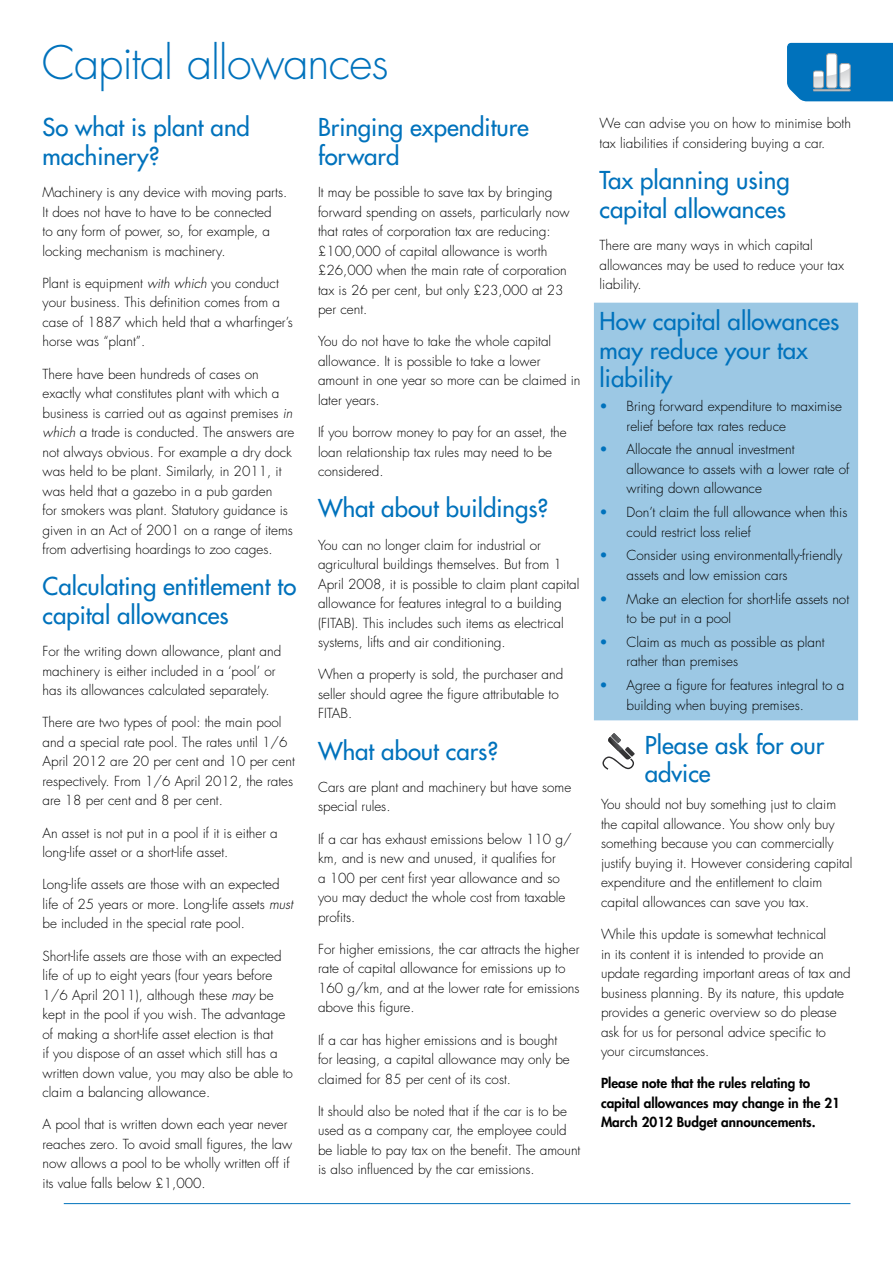
<style>
.page{position:relative;width:893px;height:1263px;background:#fff}
.page>*{position:absolute;margin:0;border:0;box-sizing:border-box;transform-origin:0 0}
.t1{font:300 45px "Futura Std";letter-spacing:-.025em;color:#0072bc}
.t2{font:24px/28.5px "Futura";color:#0072bc}
.t3{font:300 13.5px/19.5px "Futura Std";color:#000}
.t4{font:800 13.5px/19.5px "Futura Std";color:#000}
.s1{font-style:italic}
.s2{color:#0072bc}
</style>
<div class="page">
<div style="left:594px;top:303px;width:264px;height:417px;background:#9cc8e4"></div>
<hr style="left:64px;top:1203px;width:786px;height:1px;background:#0072bc">
<svg style="left:787px;top:43px;width:106px;height:58px;background:#2684c1"></svg>
<svg style="left:602px;top:733px;width:33px;height:37px"></svg>
<h1 class="t1" style="left:42px;top:36px;width:348px">Capital allowances</h1>
<h2 class="t2" style="left:43px;top:113px;width:209px">So what is plant and machinery?</h2>
<p class="t3" style="left:43px;top:183px;width:246px">Machinery is any device with moving parts.<br>It does not have to have to be connected<br>to any form of power, so, for example, a locking mechanism is machinery.</p>
<p class="t3" style="left:43px;top:274px;width:252px">Plant is equipment <span class="s1">with which</span> you conduct your business. This definition comes from a case of 1887 which held that a wharfinger’s horse was “plant”.</p>
<p class="t3" style="left:43px;top:364px;width:253px">There have been hundreds of cases on exactly what constitutes plant with which a business is carried out as against premises <span class="s1">in which</span> a trade is conducted. The answers are not always obvious. For example a dry dock was held to be plant. Similarly, in 2011, it was held that a gazebo in a pub garden<br>for smokers was plant. Statutory guidance is given in an Act of 2001 on a range of items from advertising hoardings to zoo cages.</p>
<h2 class="t2" style="left:43px;top:572px;width:255px">Calculating entitlement to capital allowances</h2>
<p class="t3" style="left:43px;top:642px;width:240px">For the writing down allowance, plant and machinery is either included in a ‘pool’ or has its allowances calculated separately.</p>
<p class="t3" style="left:43px;top:713px;width:254px">There are two types of pool: the main pool and a special rate pool. The rates until 1/6<br>April 2012 are 20 per cent and 10 per cent respectively. From 1/6 April 2012, the rates are 18 per cent and 8 per cent.</p>
<p class="t3" style="left:43px;top:823px;width:237px">An asset is not put in a pool if it is either a long-life asset or a short-life asset.</p>
<p class="t3" style="left:43px;top:875px;width:252px">Long-life assets are those with an expected life of 25 years or more. Long-life assets <span class="s1">must </span>be included in the special rate pool.</p>
<p class="t3" style="left:43px;top:946px;width:252px">Short-life assets are those with an expected life of up to eight years (four years before 1/6 April 2011), although these <span class="s1">may</span> be kept in the pool if you wish. The advantage of making a short-life asset election is that<br>if you dispose of an asset which still has a written down value, you may also be able to claim a balancing allowance.</p>
<p class="t3" style="left:43px;top:1115px;width:251px">A pool that is written down each year never reaches zero. To avoid small figures, the law now allows a pool to be wholly written off if its value falls below £1,000.</p>
<h2 class="t2" style="left:318px;top:113px;width:212px">Bringing expenditure forward</h2>
<p class="t3" style="left:318px;top:183px;width:253px">It may be possible to save tax by bringing forward spending on assets, particularly now that rates of corporation tax are reducing: £100,000 of capital allowance is worth £26,000 when the main rate of corporation tax is 26 per cent, but only £23,000 at 23 per cent.</p>
<p class="t3" style="left:318px;top:332px;width:264px">You do not have to take the whole capital allowance. It is possible to take a lower amount in one year so more can be claimed in later years.</p>
<p class="t3" style="left:318px;top:423px;width:250px">If you borrow money to pay for an asset, the loan relationship tax rules may need to be considered.</p>
<h2 class="t2" style="left:318px;top:494px;width:232px">What about buildings?</h2>
<p class="t3" style="left:318px;top:535px;width:263px">You can no longer claim for industrial or agricultural buildings themselves. But from 1<br>April 2008, it is possible to claim plant capital allowance for features integral to a building (FITAB). This includes such items as electrical systems, lifts and air conditioning.</p>
<p class="t3" style="left:318px;top:665px;width:247px">When a property is sold, the purchaser and seller should agree the figure attributable to<br>FITAB.</p>
<h2 class="t2" style="left:318px;top:736px;width:182px">What about cars?</h2>
<p class="t3" style="left:318px;top:778px;width:255px">Cars are plant and machinery but have some special rules.</p>
<p class="t3" style="left:318px;top:829px;width:255px">If a car has exhaust emissions below 110 g/ km, and is new and unused, it qualifies for<br>a 100 per cent first year allowance and so you may deduct the whole cost from taxable profits.</p>
<p class="t3" style="left:318px;top:940px;width:263px">For higher emissions, the car attracts the higher rate of capital allowance for emissions up to 160 g/km, and at the lower rate for emissions above this figure.</p>
<p class="t3" style="left:318px;top:1030px;width:253px">If a car has higher emissions and is bought for leasing, a capital allowance may only be claimed for 85 per cent of its cost.</p>
<p class="t3" style="left:318px;top:1102px;width:264px">It should also be noted that if the car is to be used as a company car, the employee could be liable to pay tax on the benefit. The amount is also influenced by the car emissions.</p>
<p class="t3" style="left:600px;top:114px;width:253px">We can advise you on how to minimise both tax liabilities if considering buying a car.</p>
<h2 class="t2" style="left:600px;top:166px;width:192px">Tax planning using capital allowances</h2>
<p class="t3" style="left:600px;top:236px;width:246px">There are many ways in which capital allowances may be used to reduce your tax liability.</p>
<h2 class="t2" style="left:600px;top:307px;width:241px">How capital allowances may reduce your tax liability</h2>
<p class="t3" style="left:627px;top:397px;width:217px;text-indent:-27px"><span class="s2">•</span> Bring forward expenditure to maximise relief before tax rates reduce</p>
<p class="t3" style="left:627px;top:440px;width:224px;text-indent:-27px"><span class="s2">•</span> Allocate the annual investment allowance to assets with a lower rate of writing down allowance</p>
<p class="t3" style="left:627px;top:503px;width:222px;text-indent:-27px"><span class="s2">•</span> Don’t claim the full allowance when this could restrict loss relief</p>
<p class="t3" style="left:627px;top:546px;width:217px;text-indent:-27px"><span class="s2">•</span> Consider using environmentally-friendly assets and low emission cars</p>
<p class="t3" style="left:627px;top:589px;width:224px;text-indent:-27px"><span class="s2">•</span> Make an election for short-life assets not to be put in a pool</p>
<p class="t3" style="left:627px;top:632px;width:199px;text-indent:-27px"><span class="s2">•</span> Claim as much as possible as plant rather than premises</p>
<p class="t3" style="left:627px;top:676px;width:219px;text-indent:-27px"><span class="s2">•</span> Agree a figure for features integral to a building when buying premises.</p>
<h2 class="t2" style="left:645px;top:730px;width:181px">Please ask for our advice</h2>
<p class="t3" style="left:601px;top:795px;width:253px">You should not buy something just to claim the capital allowance. You show only buy something because you can commercially justify buying it. However considering capital expenditure and the entitlement to claim capital allowances can save you tax.</p>
<p class="t3" style="left:601px;top:925px;width:251px">While this update is somewhat technical<br>in its content it is intended to provide an update regarding important areas of tax and business planning. By its nature, this update provides a generic overview so do please ask for us for personal advice specific to your circumstances.</p>
<p class="t4" style="left:601px;top:1073px;width:241px">Please note that the rules relating to capital allowances may change in the 21<br>March 2012 Budget announcements.</p>
</div>
